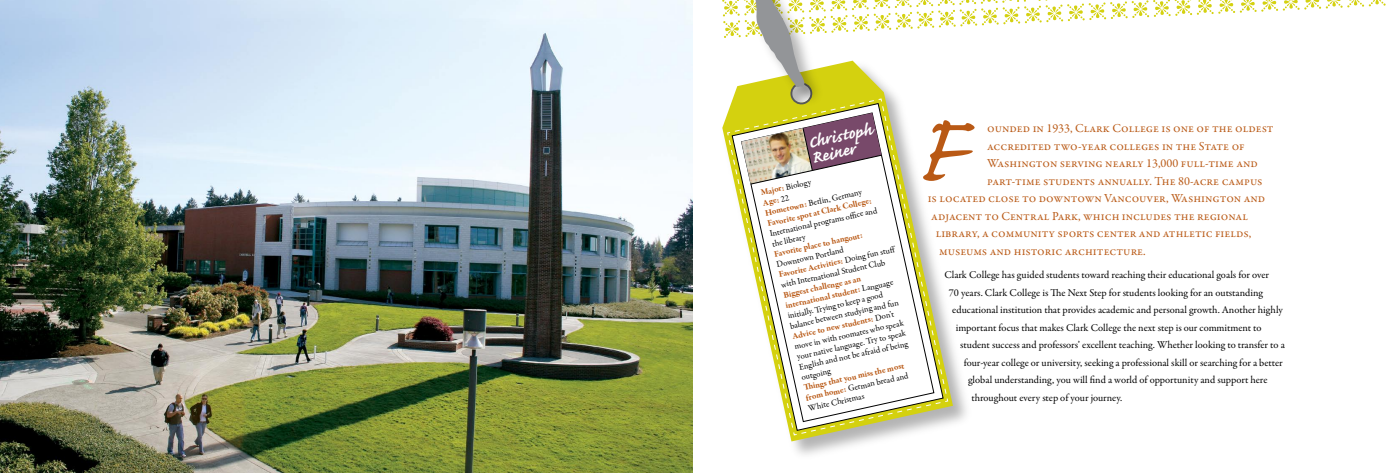
<style>
.page{position:relative;width:1386px;height:473px;background:#fff}
.page>*{position:absolute;margin:0;border:0;box-sizing:border-box;transform-origin:0 0}
.t1{font:123.73px "Caflisch Script";color:#b95915}
.t2{font:700 21px/15.8px "Caflisch Script";color:#fff}
.t3{font:12.25px "Garamond Premr Pro";color:#b95915}
.t4{font:10.5px "Garamond Premr Pro";color:#000}
.t5{font:8.75px/10.5px "Garamond Premr Pro";color:#000}
.t6{font:700 8.75px/10.5px "Garamond Premr Pro";color:#b95915}
.s1{font-weight:400;color:#000}
.s2{font-weight:700;color:#b95915}
</style>
<div class="page">
<img style="left:0;top:0;width:693px;height:472px">
<div style="left:720px;top:59px;width:252px;height:402px;background:#000;opacity:.3"></div>
<svg style="left:722px;top:0;width:664px;height:433px"></svg>
<h2 class="t2" style="left:807px;top:136px;width:66px;rotate:-12deg">Christoph<br>Reiner</h2>
<p class="t6" style="left:760px;top:187px;width:108px;rotate:-12deg">Major: <span class="s1">Biology<br></span>Age: <span class="s1">22<br></span>Hometown: <span class="s1">Berlin, Germany<br></span>Favorite spot at Clark College:</p>
<p class="t5" style="left:769px;top:228px;width:112px;line-height:10.8px;rotate:-12deg">Internationalp rogram s offi ce and the library</p>
<p class="t6" style="left:773px;top:249px;width:92px;rotate:-12deg">Favorite place to hangout:</p>
<p class="t5" style="left:776px;top:259px;width:119px;rotate:-12deg">Downtown Portland<br><span class="s2">Favorite Activities:</span> Doing fun stuff with InternationalStudentClub</p>
<p class="t5" style="left:782px;top:290px;width:115px;rotate:-12deg"><span class="s2">Biggest challenge as an international student:</span> Language initially. Trying to keep a good balance between studying and fun<br><span class="s2">Advice to new students:</span> Don’t m ove in with room ates who sp eak yournative language. Try to sp eak<br>English and notbe afraid of being outgoing</p>
<p class="t6" style="left:803px;top:382px;width:107px;rotate:-12deg">Th ings that you miss the most from home: <span class="s1">German bread and<br>White Christm as</span></p>
<h1 class="t1" style="left:914px;top:87px;width:52px">F</h1>
<p class="t3" style="left:987px;top:121px;width:288px">ounded in 1933, Clark College is one of the oldest</p>
<p class="t3" style="left:987px;top:138px;width:259px">accredited two-year colleges in the State of</p>
<p class="t3" style="left:987px;top:156px;width:272px">Washington serving nearly 13,000 full-time and</p>
<p class="t3" style="left:987px;top:173px;width:277px">part-time students annually. The 80-acre campus</p>
<p class="t3" style="left:928px;top:191px;width:339px">is located close to downtown Vancouver, Washington and</p>
<p class="t3" style="left:931px;top:208px;width:318px">adjacent to Central Park, which includes the regional</p>
<p class="t3" style="left:936px;top:226px;width:317px">library, a community sports center and athletic fields,</p>
<p class="t3" style="left:939px;top:243px;width:208px">museums and historic architecture.</p>
<p class="t4" style="left:944px;top:268px;width:326px">Clark College has guided students toward reaching their educational goals for over</p>
<p class="t4" style="left:949px;top:286px;width:316px">70 years. Clark College is The Next Step for students looking for an outstanding</p>
<p class="t4" style="left:952px;top:303px;width:332px">educational institution that provides academic and personal growth. Another highly</p>
<p class="t4" style="left:956px;top:321px;width:307px">important focus that makes Clark College the next step is our commitment to</p>
<p class="t4" style="left:960px;top:338px;width:326px">student success and professors’ excellent teaching. Whether looking to transfer to a</p>
<p class="t4" style="left:964px;top:356px;width:321px">four-year college or university, seeking a professional skill or searching for a better</p>
<p class="t4" style="left:968px;top:373px;width:301px">global understanding, you will find a world of opportunity and support here</p>
<p class="t4" style="left:972px;top:391px;width:152px">throughout every step of your journey.</p>
</div>
